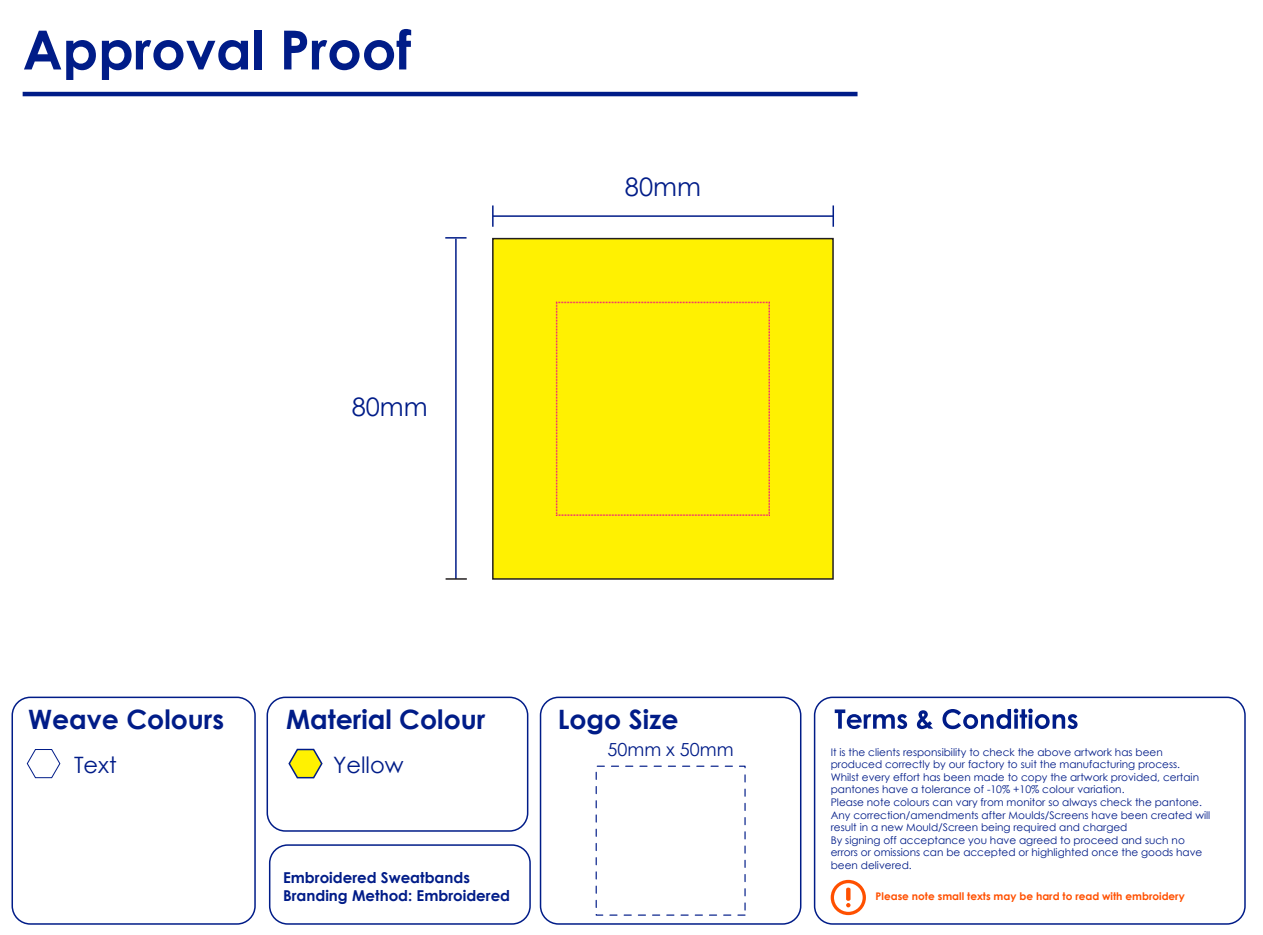
<style>
.page{position:relative;width:1263px;height:935px;background:#fff}
.page>*{position:absolute;margin:0;border:0;box-sizing:border-box;transform-origin:0 0}
.t1{font:700 26.7px "Century Gothic";color:#001c88}
.t2{font:25.5px "Century Gothic";color:#001c88}
.t3{font:22.5px "Century Gothic";color:#001c88}
.t4{font:18px "Century Gothic";color:#001c88}
.t5{font:700 15px/18px "Century Gothic";color:#001c88}
.t6{font:10.5px/12.6px "Century Gothic";color:#001c88}
.t7{font:700 10.5px "Century Gothic";color:#ff5000}
</style>
<div class="page">
<div style="left:12px;top:696px;width:244px;height:228px;border:2px solid #001c88;border-radius:18px"></div>
<div style="left:267px;top:696px;width:261px;height:135px;border:2px solid #001c88;border-radius:18px"></div>
<div style="left:269px;top:844px;width:262px;height:80px;border:2px solid #001c88;border-radius:18px"></div>
<svg style="left:26px;top:749px;width:35px;height:29px"></svg>
<svg style="left:288px;top:748px;width:35px;height:31px"></svg>
<hr style="left:23px;top:92px;width:834px;height:4px;background:#001c88">
<svg style="left:24px;top:31px;width:72px;height:49px"></svg>
<svg style="left:102px;top:40px;width:146px;height:40px"></svg>
<div style="left:254px;top:30px;width:8px;height:39px;background:#001c88"></div>
<svg style="left:284px;top:29px;width:127px;height:41px"></svg>
<div style="left:814px;top:696px;width:432px;height:228px;border:2px solid #001c88;border-radius:18px"></div>
<svg style="left:835px;top:709px;width:72px;height:20px"></svg>
<svg style="left:917px;top:710px;width:16px;height:19px"></svg>
<svg style="left:942px;top:708px;width:135px;height:21px"></svg>
<svg style="left:831px;top:879px;width:35px;height:36px"></svg>
<div style="left:540px;top:696px;width:261px;height:228px;border:2px solid #001c88;border-radius:18px"></div>
<div style="left:492px;top:238px;width:342px;height:341px;background:#fff101;border:2px solid #231f20"></div>
<svg style="left:555px;top:301px;width:215px;height:215px"></svg>
<hr style="left:493px;top:215px;width:340px;height:2px;background:#001c88">
<hr style="left:455px;top:238px;width:2px;height:341px;background:#001c88">
<svg style="left:445px;top:237px;width:21px;height:1px"></svg>
<svg style="left:446px;top:578px;width:21px;height:1px"></svg>
<hr style="left:832px;top:205px;width:2px;height:22px;background:#001c88">
<hr style="left:492px;top:205px;width:2px;height:22px;background:#001c88">
<h2 class="t2" style="left:352px;top:389px;width:78px">80mm</h2>
<h2 class="t2" style="left:625px;top:169px;width:78px">80mm</h2>
<h1 class="t1" style="left:28px;top:698px;width:198px">Weave Colours</h1>
<h1 class="t1" style="left:286px;top:698px;width:201px">Material Colour</h1>
<h3 class="t3" style="left:74px;top:749px;width:44px">Text</h3>
<h3 class="t3" style="left:333px;top:749px;width:72px">Yellow</h3>
<p class="t6" style="left:831px;top:745px;width:381px">It is the clients responsibility to check the above artwork has been produced correctly by our factory to suit the manufacturing process.<br>Whilst every effort has been made to copy the artwork provided, certain pantones have a tolerance of -10% +10% colour variation.<br>Please note colours can vary from monitor so always check the pantone.<br>Any correction/amendments after Moulds/Screens have been created will result in a new Mould/Screen being required and charged<br>By signing off acceptance you have agreed to proceed and such no errors or omissions can be accepted or highlighted once the goods have been delivered.</p>
<p class="t7" style="left:875px;top:888px;width:311px">Please note small texts may be hard to read with embroidery</p>
<h1 class="t1" style="left:558px;top:698px;width:122px">Logo Size</h1>
<h3 class="t4" style="left:608px;top:737px;width:128px">50mm x 50mm</h3>
<h3 class="t5" style="left:283px;top:867px;width:229px">Embroidered Sweatbands<br>Branding Method: Embroidered</h3>
</div>
